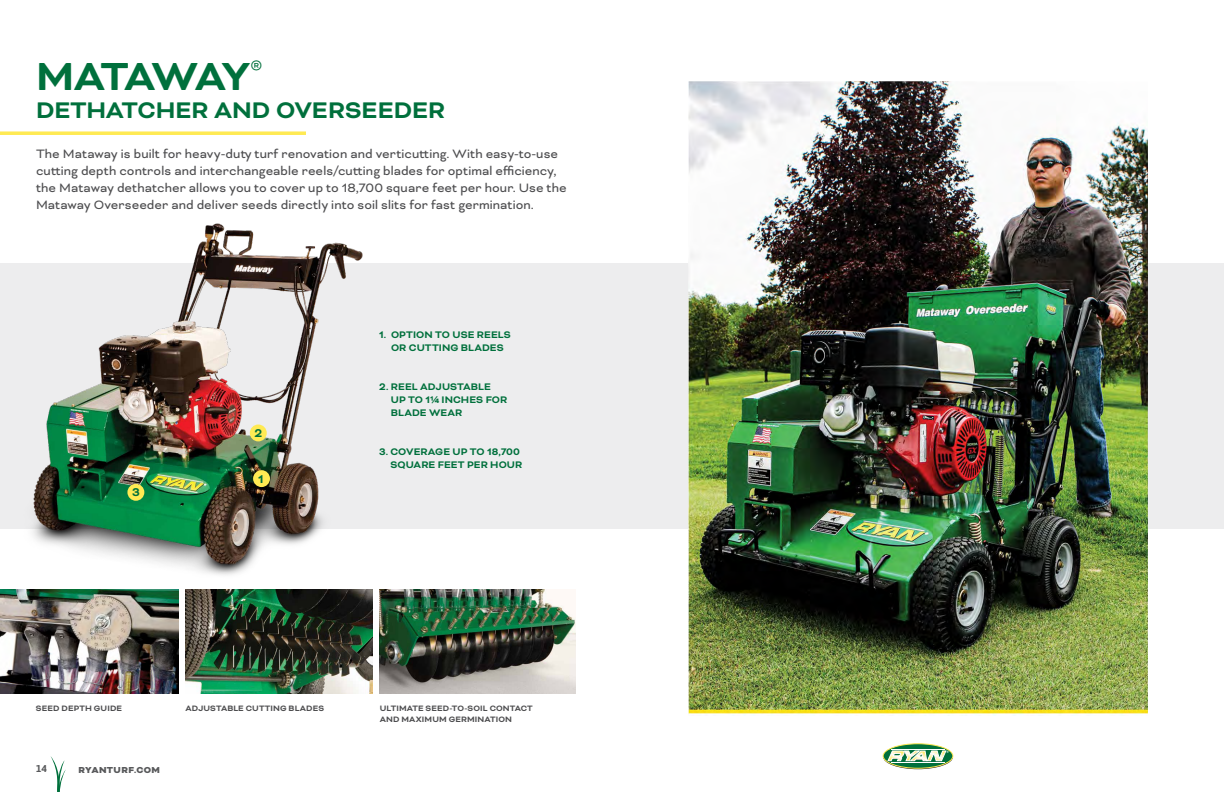
<style>
.page{position:relative;width:1224px;height:792px;background:#fff}
.page>*{position:absolute;margin:0;border:0;box-sizing:border-box;transform-origin:0 0}
.t1{font:700 45px "Bicyclette";letter-spacing:-.09em;color:#00703c}
.t2{font:700 26px "Bicyclette";color:#00703c}
.t3{font:700 18.1px "Bicyclette";color:#00703c}
.t4{font:14px/17px "Bicyclette";letter-spacing:.005em;color:#4d4d4f}
.t5{font:700 13px "Bicyclette";color:#00703c}
.t6{font:700 11px/13px "Bicyclette";letter-spacing:.005em;color:#00703c;text-align:center}
.t7{font:900 10px "Bicyclette";letter-spacing:.035em;color:#58595b}
.t8{font:700 10px "Asap";color:#58595b}
.t9{font:700 9px/10.8px "Bicyclette";letter-spacing:.015em;color:#4d4d4f}
</style>
<div class="page">
<div style="left:0;top:263px;width:1224px;height:266px;background:#ededee"></div>
<img style="left:688px;top:81px;width:460px;height:635px">
<svg style="left:51px;top:756px;width:15px;height:36px"></svg>
<svg style="left:883px;top:745px;width:70px;height:24px"></svg>
<svg style="left:883px;top:744px;width:70px;height:24px"></svg>
<div style="left:883px;top:744px;width:70px;height:24px;border:1px solid #ffea53;border-radius:50%"></div>
<hr style="left:891px;top:750px;width:54px;height:1px;background:#fff">
<hr style="left:891px;top:762px;width:54px;height:1px;background:#fff">
<svg style="left:888px;top:751px;width:61px;height:10px"></svg>
<img style="left:17px;top:223px;width:351px;height:383px">
<img style="left:0;top:590px;width:178px;height:103px">
<img style="left:185px;top:590px;width:188px;height:103px">
<img style="left:380px;top:590px;width:196px;height:103px">
<svg style="left:0;top:131px;width:306px;height:4px"></svg>
<div style="left:253px;top:470px;width:17px;height:17px;background:#ffea53;border-radius:50%"></div>
<div style="left:250px;top:425px;width:17px;height:16px;background:#ffea53;border-radius:50%"></div>
<div style="left:127px;top:484px;width:17px;height:17px;background:#ffea53;border-radius:50%"></div>
<h1 class="t1" style="left:36px;top:50px;width:216px">MATAWAY</h1>
<p class="t3" style="left:251px;top:55px;width:13px">®</p>
<h2 class="t2" style="left:36px;top:95px;width:411px">DETHATCHER AND OVERSEEDER</h2>
<p class="t4" style="left:36px;top:145px;width:532px">The Mataway is built for heavy-duty turf renovation and verticutting. With easy-to-use cutting depth controls and interchangeable reels/cutting blades for optimal efficiency, the Mataway dethatcher allows you to cover up to 18,700 square feet per hour. Use the Mataway Overseeder and deliver seeds directly into soil slits for fast germination.</p>
<p class="t5" style="left:132px;top:485px;width:9px">3</p>
<p class="t5" style="left:254px;top:425px;width:9px">2</p>
<p class="t5" style="left:258px;top:471px;width:7px">1</p>
<p class="t6" style="left:379px;top:328px;width:133px">1. OPTION TO USE REELS<br>OR CUTTING BLADES</p>
<p class="t6" style="left:391px;top:380px;width:118px;text-align:left;text-indent:-12px">2. REEL ADJUSTABLE<br>UP TO 1¼ INCHES FOR<br>BLADE WEAR</p>
<p class="t6" style="left:379px;top:445px;width:145px;text-align:right">3. COVERAGE UP TO 18,700<br>SQUARE FEET PER HOUR</p>
<p class="t9" style="left:36px;top:703px;width:88px">SEED DEPTH GUIDE</p>
<p class="t9" style="left:185px;top:703px;width:140px">ADJUSTABLE CUTTING BLADES</p>
<p class="t9" style="left:380px;top:703px;width:155px">ULTIMATE SEED-TO-SOIL CONTACT<br>AND MAXIMUM GERMINATION</p>
<p class="t8" style="left:36px;top:761px;width:12px">14</p>
<p class="t7" style="left:79px;top:764px;width:83px">RYANTURF.COM</p>
</div>
